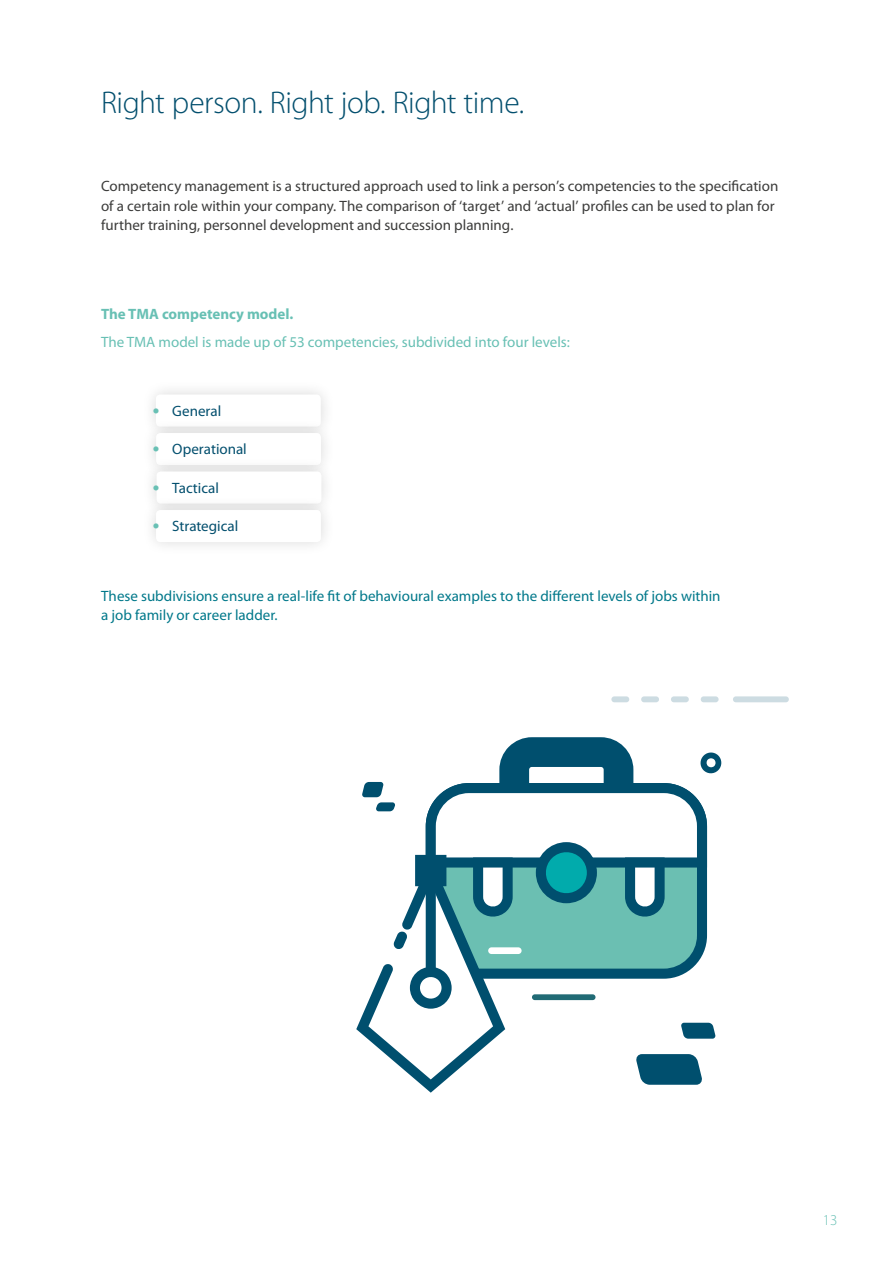
<style>
.page{position:relative;width:893px;height:1263px;background:#fff}
.page>*{position:absolute;margin:0;border:0;box-sizing:border-box;transform-origin:0 0}
.t1{font:300 31.5px "Myriad Pro";letter-spacing:-.015em;color:#034f6e}
.t2{font:15px/19.5px "Myriad Pro";color:#3c3c3b}
.t3{font:15px/19.5px "Myriad Pro";color:#00788a}
.t4{font:15px "Myriad Pro";color:#68c0b4}
.t5{font:15px "Myriad Pro";color:#034f6e}
.t6{font:700 15px "Myriad Pro";color:#68c0b4}
.t7{font:300 15px "Myriad Pro";color:#68c0b4}
.s1{font-weight:700;font-size:19.5px;color:#68c0b4}
</style>
<div class="page">
<div style="left:142px;top:380px;width:193px;height:61px;background:#fafafa"></div>
<div style="left:156px;top:394px;width:165px;height:33px;background:#fff;border-radius:4px"></div>
<div style="left:142px;top:419px;width:193px;height:60px;background:#000;opacity:.15"></div>
<div style="left:156px;top:433px;width:165px;height:32px;background:#fff;border-radius:4px"></div>
<div style="left:142px;top:457px;width:194px;height:61px;background:#000;opacity:.15"></div>
<div style="left:157px;top:471px;width:164px;height:33px;background:#fff;border-radius:4px"></div>
<div style="left:142px;top:496px;width:193px;height:60px;background:#000;opacity:.15"></div>
<div style="left:156px;top:510px;width:165px;height:32px;background:#fff;border-radius:4px"></div>
<div style="left:733px;top:696px;width:56px;height:6px;background:#cddce2;border-radius:3px"></div>
<svg style="left:641px;top:696px;width:18px;height:6px"></svg>
<svg style="left:611px;top:696px;width:19px;height:6px"></svg>
<svg style="left:671px;top:696px;width:18px;height:6px"></svg>
<svg style="left:701px;top:696px;width:18px;height:6px"></svg>
<svg style="left:356px;top:737px;width:366px;height:356px"></svg>
<h1 class="t1" style="left:101px;top:85px;width:425px">Right person. Right job. Right time.</h1>
<p class="t2" style="left:101px;top:177px;width:679px">Competency management is a structured approach used to link a person’s competencies to the specification of a certain role within your company. The comparison of ‘target’ and ‘actual’ profiles can be used to plan for further training, personnel development and succession planning.</p>
<p class="t6" style="left:101px;top:305px;width:194px">The TMA competency model.</p>
<p class="t4" style="left:101px;top:334px;width:470px">The TMA model is made up of 53 competencies, subdivided into four levels:</p>
<p class="t5" style="left:153px;top:403px;width:70px"><span class="s1">•</span> General</p>
<p class="t5" style="left:153px;top:441px;width:96px"><span class="s1">•</span> Operational</p>
<p class="t5" style="left:153px;top:479px;width:68px"><span class="s1">•</span> Tactical</p>
<p class="t5" style="left:153px;top:518px;width:87px"><span class="s1">•</span> Strategical</p>
<p class="t3" style="left:101px;top:586px;width:621px">These subdivisions ensure a real-life fit of behavioural examples to the different levels of jobs within a job family or career ladder.</p>
<p class="t7" style="left:823px;top:1211px;width:16px">13</p>
</div>
